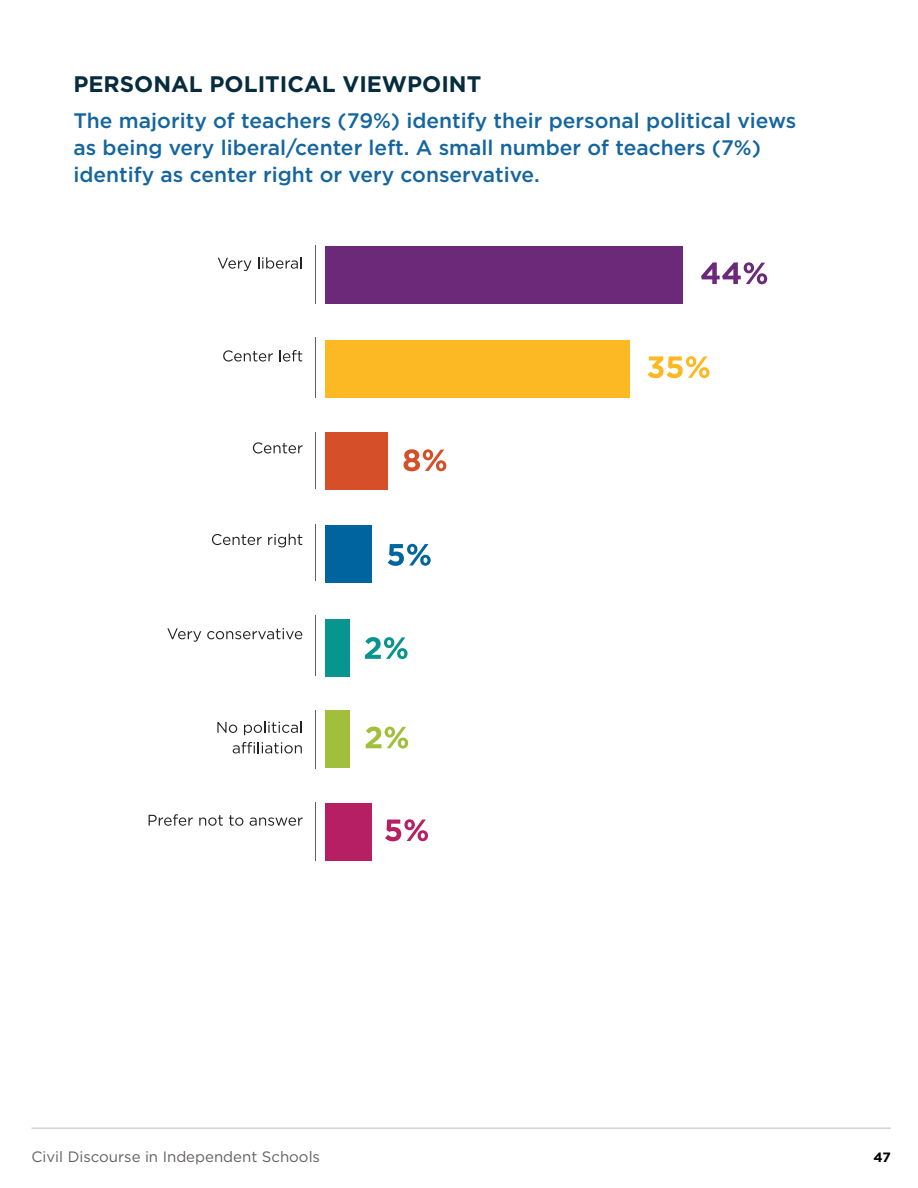
<style>
.page{position:relative;width:918px;height:1188px;background:#fff}
.page>*{position:absolute;margin:0;border:0;box-sizing:border-box;transform-origin:0 0}
.t1{font:700 22.5px "Gotham";color:#062c3e}
.t2{font:500 21px/27px "Gotham";color:#15659f}
.t3{font:15px "Gotham";color:#63605f}
.t4{font:700 13.5px "Gotham";color:#000}
</style>
<div class="page">
<hr style="left:32px;top:1127px;width:859px;height:2px;background:#d1d3d4">
<svg style="left:218px;top:258px;width:34px;height:13px"></svg>
<svg style="left:258px;top:257px;width:44px;height:12px"></svg>
<hr style="left:315px;top:246px;width:1px;height:58px;background:#63605f">
<svg style="left:701px;top:262px;width:66px;height:22px"></svg>
<div style="left:326px;top:246px;width:357px;height:58px;background:#6c2979"></div>
<svg style="left:366px;top:727px;width:42px;height:22px"></svg>
<div style="left:326px;top:710px;width:24px;height:58px;background:#a2bf3b"></div>
<svg style="left:217px;top:722px;width:20px;height:11px"></svg>
<svg style="left:244px;top:721px;width:58px;height:14px"></svg>
<svg style="left:233px;top:742px;width:69px;height:12px"></svg>
<hr style="left:315px;top:710px;width:1px;height:58px;background:#63605f">
<svg style="left:385px;top:819px;width:43px;height:22px"></svg>
<div style="left:326px;top:803px;width:46px;height:58px;background:#b61f63"></div>
<svg style="left:149px;top:814px;width:44px;height:12px"></svg>
<svg style="left:199px;top:815px;width:24px;height:11px"></svg>
<svg style="left:229px;top:815px;width:14px;height:11px"></svg>
<svg style="left:250px;top:817px;width:53px;height:9px"></svg>
<svg style="left:223px;top:350px;width:50px;height:12px"></svg>
<svg style="left:279px;top:350px;width:23px;height:12px"></svg>
<hr style="left:315px;top:337px;width:1px;height:61px;background:#63605f">
<svg style="left:648px;top:356px;width:62px;height:22px"></svg>
<div style="left:326px;top:340px;width:304px;height:58px;background:#fdb924"></div>
<svg style="left:253px;top:442px;width:50px;height:12px"></svg>
<hr style="left:315px;top:432px;width:1px;height:57px;background:#63605f">
<svg style="left:404px;top:449px;width:42px;height:22px"></svg>
<div style="left:326px;top:432px;width:62px;height:57px;background:#d55028"></div>
<svg style="left:365px;top:637px;width:43px;height:22px"></svg>
<div style="left:326px;top:619px;width:24px;height:58px;background:#08958f"></div>
<svg style="left:167px;top:628px;width:34px;height:14px"></svg>
<svg style="left:207px;top:628px;width:95px;height:11px"></svg>
<hr style="left:315px;top:615px;width:1px;height:61px;background:#63605f">
<svg style="left:388px;top:544px;width:43px;height:22px"></svg>
<div style="left:326px;top:525px;width:46px;height:58px;background:#00659e"></div>
<svg style="left:212px;top:534px;width:50px;height:11px"></svg>
<svg style="left:268px;top:534px;width:34px;height:13px"></svg>
<hr style="left:315px;top:524px;width:1px;height:56px;background:#63605f">
<hr style="left:315px;top:803px;width:1px;height:58px;background:#63605f">
<p class="t1" style="left:74px;top:71px;width:409px">PERSONAL POLITICAL VIEWPOINT</p>
<p class="t2" style="left:74px;top:107px;width:724px">The majority of teachers (79%) identify their personal political views as being very liberal/center left. A small number of teachers (7%) identify as center right or very conservative.</p>
<p class="t3" style="left:32px;top:1147px;width:290px">Civil Discourse in Independent Schools</p>
<p class="t4" style="left:873px;top:1150px;width:19px">47</p>
</div>
